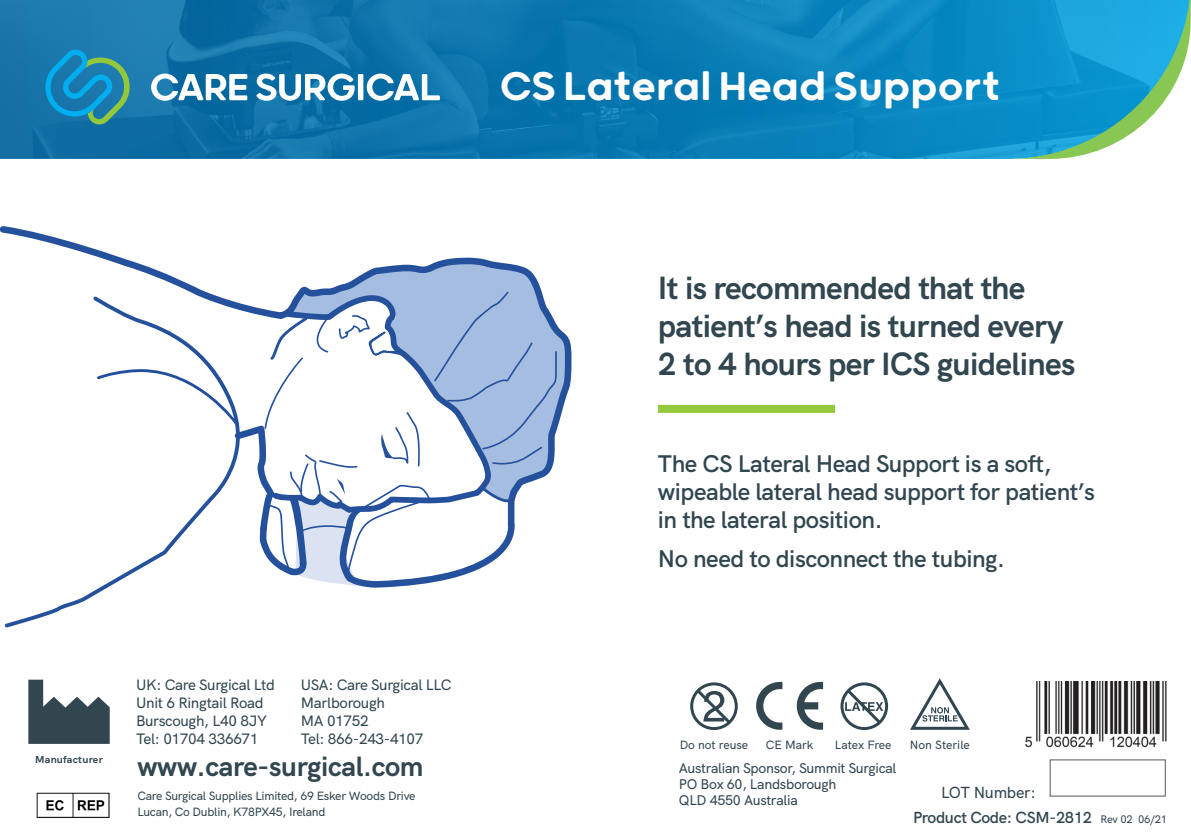
<style>
.page{position:relative;width:1191px;height:840px;background:#fff}
.page>*{position:absolute;margin:0;border:0;box-sizing:border-box;transform-origin:0 0}
.t1{font:500 48px "Grold Rounded";letter-spacing:-.01em;color:#fff}
.t2{font:700 32px/38px "HK Grotesk";letter-spacing:-.02em;color:#31464f}
.t3{font:700 27.8px "HK Grotesk";letter-spacing:-.01em;color:#31464f}
.t4{font:600 24px/28px "HK Grotesk";letter-spacing:-.02em;color:#31464f}
.t5{font:600 16px "HK Grotesk";letter-spacing:-.02em;color:#31464f}
.t6{font:500 16px "HK Grotesk";letter-spacing:-.02em;color:#31464f}
.t7{font:500 15px/18px "HK Grotesk";letter-spacing:-.02em;color:#31464f}
.t8{font:500 14px "HK Grotesk";letter-spacing:-.02em;color:#31464f}
.t9{font:500 12px "HK Grotesk";letter-spacing:-.02em;color:#31464f}
.t10{font:500 12px "HK Grotesk";color:#31464f}
.t11{font:500 11px "HK Grotesk";letter-spacing:-.02em;color:#31464f}
.t12{font:700 10px "HK Grotesk";letter-spacing:.02em;color:#31464f;scale:1.06 1}
</style>
<div class="page">
<img style="left:1025px;top:681px;width:142px;height:67px">
<img style="left:0;top:0;width:1007px;height:159px">
<svg style="left:1007px;top:0;width:183px;height:159px;background:#3eadce"></svg>
<svg style="left:45px;top:50px;width:88px;height:74px;background:#2089ad"></svg>
<svg style="left:151px;top:74px;width:289px;height:27px"></svg>
<svg style="left:840px;top:682px;width:48px;height:47px"></svg>
<svg style="left:756px;top:681px;width:26px;height:48px"></svg>
<svg style="left:796px;top:681px;width:27px;height:49px"></svg>
<svg style="left:690px;top:682px;width:48px;height:47px"></svg>
<svg style="left:910px;top:678px;width:60px;height:51px"></svg>
<svg style="left:28px;top:679px;width:82px;height:64px"></svg>
<img style="left:37px;top:792px;width:73px;height:26px">
<div style="left:658px;top:404px;width:177px;height:8px;background:#94c93d"></div>
<svg style="left:0;top:226px;width:571px;height:203px"></svg>
<svg style="left:5px;top:296px;width:104px;height:331px"></svg>
<svg style="left:97px;top:291px;width:460px;height:296px"></svg>
<p class="t1" style="left:499px;top:58px;width:503px">CS Lateral Head Support</p>
<p class="t12" style="left:35px;top:751px;width:66px">Manufacturer</p>
<p class="t7" style="left:136px;top:674px;width:140px">UK: Care Surgical Ltd</p>
<p class="t7" style="left:136px;top:692px;width:129px">Unit 6 Ringtail Road</p>
<p class="t7" style="left:136px;top:710px;width:132px">Burscough, L40 8JY</p>
<p class="t7" style="left:136px;top:728px;width:124px">Tel: 01704 336671</p>
<p class="t7" style="left:301px;top:674px;width:152px">USA: Care Surgical LLC</p>
<p class="t7" style="left:301px;top:692px;width:86px">Marlborough<br>MA 01752</p>
<p class="t7" style="left:301px;top:728px;width:124px">Tel: 866-243-4107</p>
<p class="t3" style="left:137px;top:743px;width:287px">www.care-surgical.com</p>
<p class="t9" style="left:137px;top:786px;width:280px">Care Surgical Supplies Limited, 69 Esker Woods Drive</p>
<p class="t9" style="left:137px;top:801px;width:189px">Lucan, Co Dublin, K78PX45, Ireland</p>
<p class="t2" style="left:658px;top:266px;width:419px">It is recommended that the patient’s head is turned every<br>2 to 4 hours per ICS guidelines</p>
<p class="t4" style="left:658px;top:447px;width:439px">The CS Lateral Head Support is a soft, wipeable lateral head support for patient’s in the lateral position.</p>
<p class="t4" style="left:658px;top:542px;width:348px">No need to disconnect the tubing.</p>
<p class="t10" style="left:679px;top:734px;width:70px">Do not reuse</p>
<p class="t9" style="left:765px;top:734px;width:49px">CE Mark</p>
<p class="t10" style="left:835px;top:734px;width:58px">Latex Free</p>
<p class="t10" style="left:910px;top:734px;width:62px">Non Sterile</p>
<p class="t6" style="left:941px;top:779px;width:96px">LOT Number:</p>
<p class="t8" style="left:679px;top:757px;width:219px">Australian Sponsor, Summit Surgical</p>
<p class="t8" style="left:679px;top:773px;width:159px">PO Box 60, Landsborough</p>
<p class="t8" style="left:679px;top:789px;width:120px">QLD 4550 Australia</p>
<p class="t5" style="left:913px;top:804px;width:181px">Product Code: CSM-2812</p>
<p class="t11" style="left:1100px;top:810px;width:68px">Rev 02 06/21</p>
</div>
